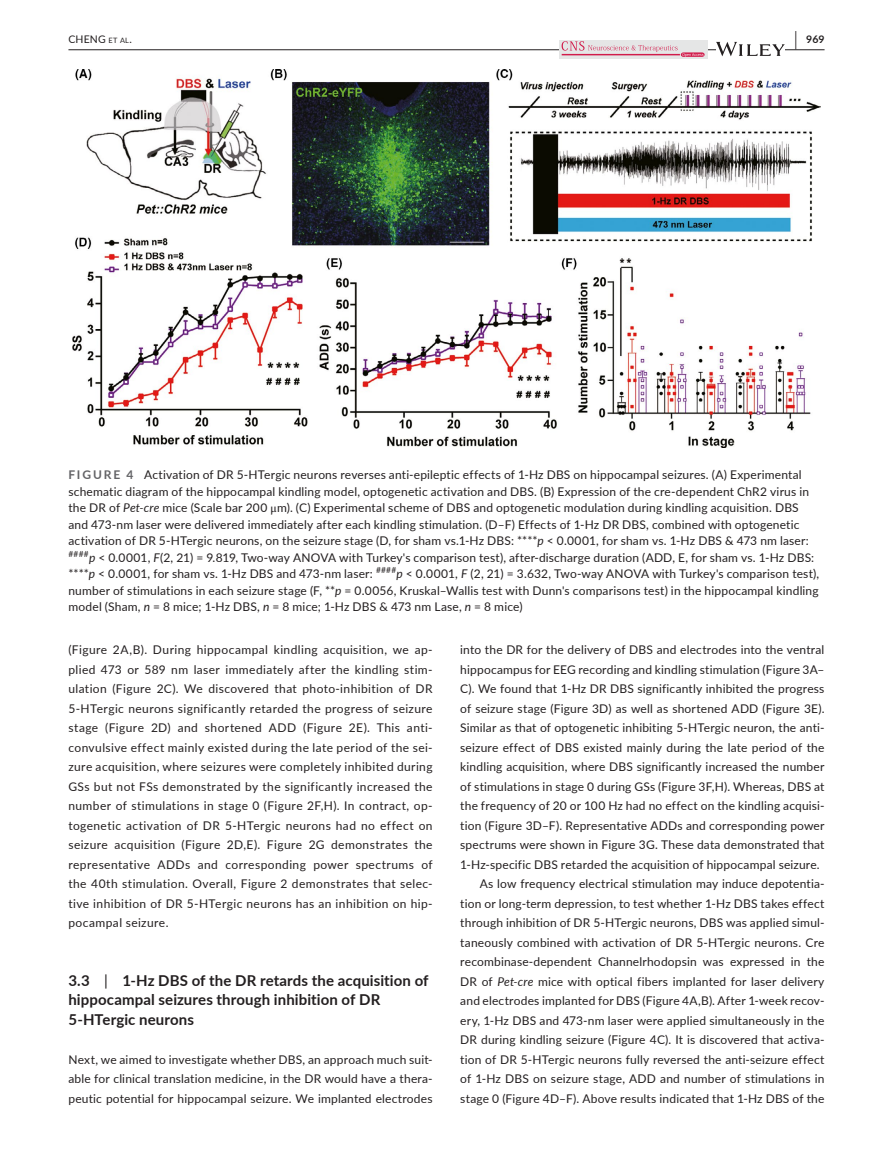
<style>
.page{position:relative;width:893px;height:1174px;background:#fff}
.page>*{position:absolute;margin:0;border:0;box-sizing:border-box;transform-origin:0 0}
.t1{font:700 15px/19.5px "Lato";letter-spacing:.005em;color:#231f20}
.t2{font:12px/19.5px "Lato";letter-spacing:.015em;color:#231f20;text-align:justify}
.t3{font:10.5px "Lato";letter-spacing:.015em;color:#231f20}
.t4{font:700 10.5px "Lato";color:#231f20}
.s1{font-size:7.35px}
.s2{font-size:19.5px}
.s3{font-weight:700;color:#636366}
.s4{font-style:italic}
.s5{font-family:"STIX"}
.s6{font-weight:400}
</style>
<div class="page">
<hr style="left:68px;top:49px;width:756px;height:1px;background:#231f20">
<div style="left:559px;top:40px;width:149px;height:18px;background:#e5e6e6"></div>
<svg style="left:562px;top:41px;width:141px;height:16px"></svg>
<svg style="left:716px;top:42px;width:69px;height:14px"></svg>
<img style="left:72px;top:69px;width:749px;height:378px">
<p class="t3" style="left:68px;top:31px;width:65px">CHENG <span class="s1">et al</span>.</p>
<p class="t4" style="left:795px;top:31px;width:31px"><span class="s2">|</span> 969</p>
<p class="t2" style="left:68px;top:466px;width:752px;line-height:16.5px;text-align:left"><span class="s3">FIGURE 4</span> Activation of DR 5-HTergic neurons reverses anti-epileptic effects of 1-Hz DBS on hippocampal seizures. (A) Experimental schematic diagram of the hippocampal kindling model, optogenetic activation and DBS. (B) Expression of the cre-dependent ChR2 virus in the DR of <span class="s4">Pet-cre</span> mice (Scale bar 200 <span class="s5">μ</span>m). (C) Experimental scheme of DBS and optogenetic modulation during kindling acquisition. DBS and 473-nm laser were delivered immediately after each kindling stimulation. (D–F) Effects of 1-Hz DR DBS, combined with optogenetic activation of DR 5-HTergic neurons, on the seizure stage (D, for sham vs.1-Hz DBS: ****<span class="s4">p</span> &lt; 0.0001, for sham vs. 1-Hz DBS &amp; 473 nm laser: <sup>####</sup><span class="s4">p</span> &lt; 0.0001, <span class="s4">F</span>(2, 21) = 9.819, Two-way ANOVA with Turkey's comparison test), after-discharge duration (ADD, E, for sham vs. 1-Hz DBS: ****<span class="s4">p</span> &lt; 0.0001, for sham vs. 1-Hz DBS and 473-nm laser: <sup>####</sup><span class="s4">p</span> &lt; 0.0001, <span class="s4">F</span> (2, 21) = 3.632, Two-way ANOVA with Turkey's comparison test), number of stimulations in each seizure stage (F, **<span class="s4">p</span> = 0.0056, Kruskal–Wallis test with Dunn's comparisons test) in the hippocampal kindling model (Sham, <span class="s4">n</span> = 8 mice; 1-Hz DBS, <span class="s4">n</span> = 8 mice; 1-Hz DBS &amp; 473 nm Lase, <span class="s4">n</span> = 8 mice)</p>
<p class="t2" style="left:68px;top:639px;width:366px">(Figure 2A,B). During hippocampal kindling acquisition, we ap&shy;plied 473 or 589 nm laser immediately after the kindling stim&shy;ulation (Figure 2C). We discovered that photo-inhibition of DR 5-HTergic neurons significantly retarded the progress of seizure stage (Figure 2D) and shortened ADD (Figure 2E). This anti&shy;convulsive effect mainly existed during the late period of the sei&shy;zure acquisition, where seizures were completely inhibited during GSs but not FSs demonstrated by the significantly increased the number of stimulations in stage 0 (Figure 2F,H). In contract, op&shy;togenetic activation of DR 5-HTergic neurons had no effect on seizure acquisition (Figure 2D,E). Figure 2G demonstrates the representative ADDs and corresponding power spectrums of the 40th stimulation. Overall, Figure 2 demonstrates that selec&shy;tive inhibition of DR 5-HTergic neurons has an inhibition on hip&shy;pocampal seizure.</p>
<p class="t1" style="left:68px;top:970px;width:362px">3.3 <span class="s6">|</span> 1-Hz DBS of the DR retards the acquisition of hippocampal seizures through inhibition of DR<br>5-HTergic neurons</p>
<p class="t2" style="left:68px;top:1049px;width:366px">Next, we aimed to investigate whether DBS, an approach much suit&shy;able for clinical translation medicine, in the DR would have a thera&shy;peutic potential for hippocampal seizure. We implanted electrodes</p>
<p class="t2" style="left:460px;top:639px;width:366px">into the DR for the delivery of DBS and electrodes into the ventral</p>
<p class="t2" style="left:460px;top:659px;width:366px">hippocampus for EEG recording and kindling stimulation (Figure 3A–</p>
<p class="t2" style="left:460px;top:678px;width:366px">C). We found that 1-Hz DR DBS significantly inhibited the progress</p>
<p class="t2" style="left:460px;top:698px;width:366px">of seizure stage (Figure 3D) as well as shortened ADD (Figure 3E).</p>
<p class="t2" style="left:460px;top:717px;width:366px">Similar as that of optogenetic inhibiting 5-HTergic neuron, the anti-</p>
<p class="t2" style="left:460px;top:737px;width:366px">seizure effect of DBS existed mainly during the late period of the</p>
<p class="t2" style="left:460px;top:756px;width:366px">kindling acquisition, where DBS significantly increased the number</p>
<p class="t2" style="left:460px;top:776px;width:366px">of stimulations in stage 0 during GSs (Figure 3F,H). Whereas, DBS at</p>
<p class="t2" style="left:460px;top:795px;width:366px">the frequency of 20 or 100 Hz had no effect on the kindling acquisi-</p>
<p class="t2" style="left:460px;top:815px;width:366px">tion (Figure 3D–F). Representative ADDs and corresponding power</p>
<p class="t2" style="left:460px;top:834px;width:366px">spectrums were shown in Figure 3G. These data demonstrated that</p>
<p class="t2" style="left:460px;top:854px;width:361px">1-Hz-specific DBS retarded the acquisition of hippocampal seizure.</p>
<p class="t2" style="left:480px;top:873px;width:346px">As low frequency electrical stimulation may induce depotentia-</p>
<p class="t2" style="left:460px;top:893px;width:366px">tion or long-term depression, to test whether 1-Hz DBS takes effect</p>
<p class="t2" style="left:460px;top:912px;width:366px">through inhibition of DR 5-HTergic neurons, DBS was applied simul-</p>
<p class="t2" style="left:460px;top:932px;width:366px">taneously combined with activation of DR 5-HTergic neurons. Cre</p>
<p class="t2" style="left:460px;top:951px;width:366px">recombinase-dependent Channelrhodopsin was expressed in the</p>
<p class="t2" style="left:460px;top:971px;width:366px">DR of <span class="s4">Pet-cre</span> mice with optical fibers implanted for laser delivery</p>
<p class="t2" style="left:460px;top:990px;width:366px">and electrodes implanted for DBS (Figure 4A,B). After 1-week recov-</p>
<p class="t2" style="left:460px;top:1010px;width:366px">ery, 1-Hz DBS and 473-nm laser were applied simultaneously in the</p>
<p class="t2" style="left:460px;top:1029px;width:366px">DR during kindling seizure (Figure 4C). It is discovered that activa-</p>
<p class="t2" style="left:460px;top:1049px;width:366px">tion of DR 5-HTergic neurons fully reversed the anti-seizure effect</p>
<p class="t2" style="left:460px;top:1068px;width:366px">of 1-Hz DBS on seizure stage, ADD and number of stimulations in</p>
<p class="t2" style="left:460px;top:1088px;width:366px">stage 0 (Figure 4D–F). Above results indicated that 1-Hz DBS of the</p>
</div>
